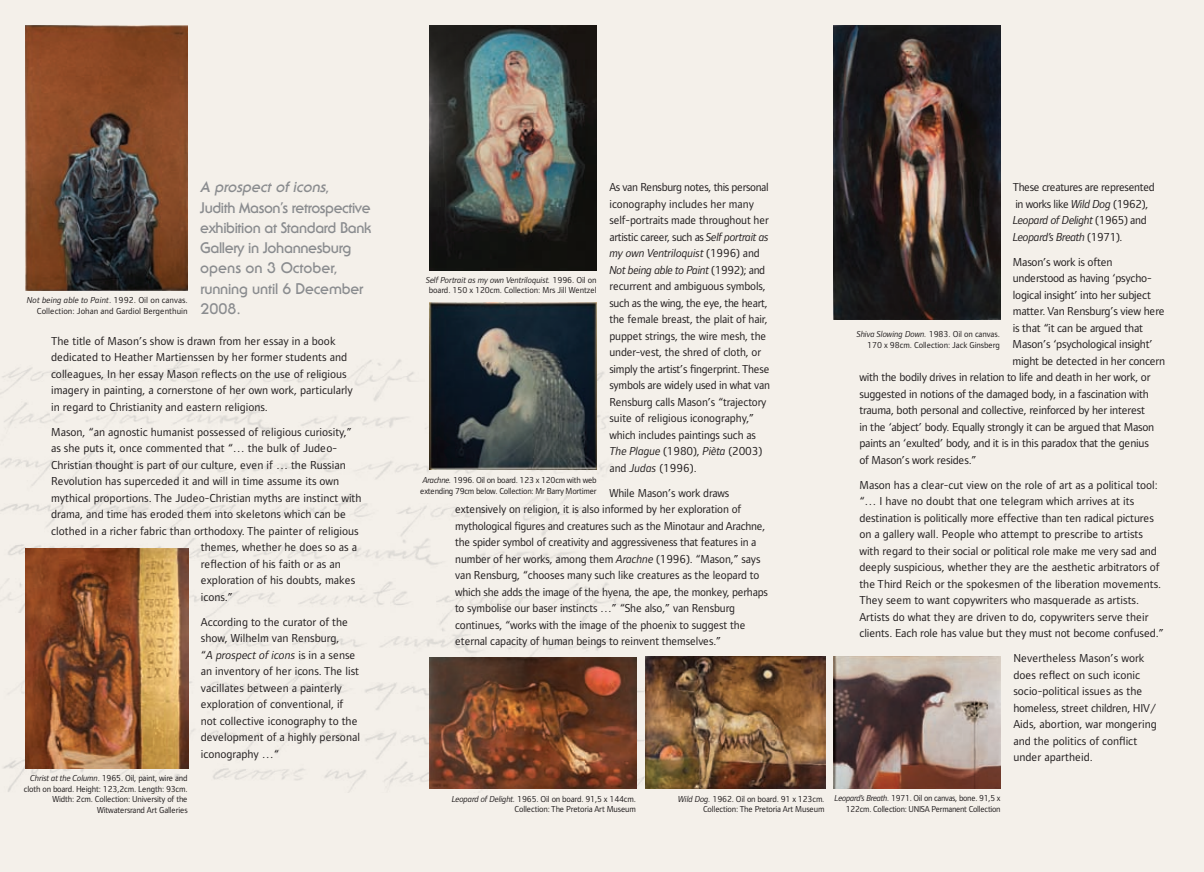
<style>
.page{position:relative;width:1204px;height:872px;background:#fff}
.page>*{position:absolute;margin:0;border:0;box-sizing:border-box;transform-origin:0 0}
.t1{font:700 15px/20.2px "Serif Gothic";letter-spacing:-.025em;color:#8a8c8f}
.t2{font:12px/16.5px "Standard Bank";letter-spacing:-.01em;color:#231f20}
.t3{font:12px/16.5px "Standard Bank";letter-spacing:-.03em;color:#231f20}
.t4{font:9px/10.5px "Standard Bank";letter-spacing:-.02em;color:#231f20;text-align:right}
.t5{font:9px/10.5px "Standard Bank";letter-spacing:-.02em;color:#231f20;text-align:right;scale:.96 1}
.t6{font:9px/10.5px "Standard Bank";color:#231f20;text-align:right}
.s1{font-style:italic}
</style>
<div class="page">
<div style="left:0;top:0;width:1203px;height:872px;background:#f4f0ea"></div>
<img style="left:0;top:326px;width:645px;height:466px">
<img style="left:429px;top:302px;width:167px;height:168px">
<img style="left:833px;top:26px;width:166px;height:294px">
<img style="left:26px;top:548px;width:162px;height:220px">
<img style="left:26px;top:26px;width:161px;height:264px">
<img style="left:429px;top:25px;width:167px;height:245px">
<img style="left:645px;top:657px;width:180px;height:131px">
<img style="left:429px;top:657px;width:207px;height:131px">
<img style="left:833px;top:657px;width:167px;height:131px">
<p class="t6" style="left:27px;top:295px;width:162px"><span class="s1">Not being able to Paint</span>. 1992. Oil on canvas.<br>Collection: Johan and Gardiol Bergenthuin</p>
<p class="t1" style="left:200px;top:177px;width:173px"><span class="s1">A prospect of icons</span>,<br>Judith Mason’s retrospective exhibition at Standard Bank<br>Gallery in Johannesburg opens on 3 October, running until 6 December<br>2008.</p>
<p class="t2" style="left:51px;top:333px;width:303px">The title of Mason’s show is drawn from her essay in a book dedicated to Heather Martienssen by her former students and colleagues, In her essay Mason reflects on the use of religious imagery in painting, a cornerstone of her own work, particularly in regard to Christianity and eastern religions.</p>
<p class="t2" style="left:51px;top:424px;width:302px">Mason, “an agnostic humanist possessed of religious curiosity,”</p>
<p class="t2" style="left:51px;top:440px;width:287px">as she puts it, once commented that “… the bulk of Judeo-</p>
<p class="t2" style="left:51px;top:457px;width:296px">Christian thought is part of our culture, even if … the Russian</p>
<p class="t2" style="left:51px;top:473px;width:290px">Revolution has superceded it and will in time assume its own</p>
<p class="t2" style="left:51px;top:490px;width:312px">mythical proportions. The Judeo-Christian myths are instinct with</p>
<p class="t2" style="left:51px;top:506px;width:296px">drama, and time has eroded them into skeletons which can be</p>
<p class="t2" style="left:51px;top:523px;width:309px">clothed in a richer fabric than orthodoxy. The painter of religious</p>
<p class="t2" style="left:201px;top:539px;width:158px">themes, whether he does so as a</p>
<p class="t2" style="left:201px;top:556px;width:141px">reflection of his faith or as an</p>
<p class="t2" style="left:201px;top:572px;width:156px">exploration of his doubts, makes</p>
<p class="t2" style="left:201px;top:589px;width:34px">icons.”</p>
<p class="t2" style="left:201px;top:614px;width:161px">According to the curator of the show, Wilhelm van Rensburg,<br>“<span class="s1">A prospect of icons</span> is in a sense an inventory of her icons. The list vacillates between a painterly exploration of conventional, if not collective iconography to the development of a highly personal iconography …“</p>
<p class="t4" style="left:24px;top:773px;width:165px"><span class="s1">Christ at the Column</span>. 1965. Oil, paint, wire and cloth on board. Height: 123,2cm. Length: 93cm.<br>Width: 2cm. Collection: University of the Witwatersrand Art Galleries</p>
<p class="t2" style="left:609px;top:179px;width:162px">As van Rensburg notes, this personal iconography includes her many self-portraits made throughout her artistic career, such as <span class="s1">Self portrait as my own Ventriloquist</span> (1996) and <span class="s1">Not being able to Paint</span> (1992); and recurrent and ambiguous symbols, such as the wing, the eye, the heart, the female breast, the plait of hair, puppet strings, the wire mesh, the under-vest, the shred of cloth, or simply the artist’s fingerprint. These symbols are widely used in what van Rensburg calls Mason’s “trajectory suite of religious iconography,” which includes paintings such as <span class="s1">The Plague</span> (1980), <span class="s1">Pièta</span> (2003) and <span class="s1">Judas</span> (1996).</p>
<p class="t2" style="left:455px;top:485px;width:314px;text-indent:154px">While Mason’s work draws extensively on religion, it is also informed by her exploration of mythological figures and creatures such as the Minotaur and Arachne, the spider symbol of creativity and aggressiveness that features in a number of her works, among them <span class="s1">Arachne</span> (1996). “Mason,” says van Rensburg, “chooses many such like creatures as the leopard to which she adds the image of the hyena, the ape, the monkey, perhaps to symbolise our baser instincts …” “She also,” van Rensburg continues, “works with the image of the phoenix to suggest the eternal capacity of human beings to reinvent themselves.”</p>
<p class="t4" style="left:426px;top:275px;width:172px;text-align:center"><span class="s1">Self Portrait as my own Ventriloquist.</span> 1996. Oil on board. 150 x 120cm. Collection: Mrs Jill Wentzel</p>
<p class="t4" style="left:420px;top:475px;width:178px;text-align:left"><span class="s1">Arachne.</span> 1996. Oil on board. 123 x 120cm with web extending 79cm below. Collection: Mr Barry Mortimer</p>
<p class="t3" style="left:1012px;top:179px;width:143px">These creatures are represented in works like <span class="s1">Wild Dog</span> (1962),<br><span class="s1">Leopard of Delight</span> (1965) and<br><span class="s1">Leopard’s Breath</span> (1971).</p>
<p class="t2" style="left:1012px;top:254px;width:101px">Mason’s work is often</p>
<p class="t2" style="left:1012px;top:270px;width:140px">understood as having ‘psycho-</p>
<p class="t2" style="left:1012px;top:287px;width:140px">logical insight’ into her subject</p>
<p class="t2" style="left:1012px;top:303px;width:153px">matter. Van Rensburg’s view here</p>
<p class="t2" style="left:1012px;top:320px;width:132px">is that “it can be argued that</p>
<p class="t2" style="left:1012px;top:336px;width:142px">Mason’s ‘psychological insight’</p>
<p class="t2" style="left:1012px;top:353px;width:154px">might be detected in her concern</p>
<p class="t2" style="left:859px;top:369px;width:292px">with the bodily drives in relation to life and death in her work, or</p>
<p class="t2" style="left:859px;top:386px;width:291px">suggested in notions of the damaged body, in a fascination with</p>
<p class="t2" style="left:859px;top:402px;width:287px">trauma, both personal and collective, reinforced by her interest</p>
<p class="t2" style="left:859px;top:419px;width:296px">in the ‘abject’ body. Equally strongly it can be argued that Mason</p>
<p class="t2" style="left:859px;top:435px;width:291px">paints an ‘exulted’ body, and it is in this paradox that the genius</p>
<p class="t2" style="left:859px;top:452px;width:119px">of Mason’s work resides.”</p>
<p class="t2" style="left:859px;top:477px;width:306px">Mason has a clear-cut view on the role of art as a political tool: “… I have no doubt that one telegram which arrives at its destination is politically more effective than ten radical pictures on a gallery wall. People who attempt to prescribe to artists with regard to their social or political role make me very sad and deeply suspicious, whether they are the aesthetic arbitrators of the Third Reich or the spokesmen of the liberation movements.<br>They seem to want copywriters who masquerade as artists.<br>Artists do what they are driven to do, copywriters serve their clients. Each role has value but they must not become confused.”</p>
<p class="t2" style="left:1013px;top:650px;width:145px">Nevertheless Mason’s work does reflect on such iconic socio-political issues as the homeless, street children, HIV/<br>Aids, abortion, war mongering and the politics of conflict under apartheid.</p>
<p class="t4" style="left:856px;top:329px;width:145px"><span class="s1">Shiva Slowing Down.</span> 1983. Oil on canvas.<br>170 x 98cm. Collection: Jack Ginsberg</p>
<p class="t4" style="left:451px;top:793px;width:186px"><span class="s1">Leopard of Delight.</span> 1965. Oil on board. 91,5 x 144cm.<br>Collection: The Pretoria Art Museum</p>
<p class="t4" style="left:678px;top:793px;width:148px"><span class="s1">Wild Dog.</span> 1962. Oil on board. 91 x 123cm.<br>Collection: The Pretoria Art Museum</p>
<p class="t5" style="left:834px;top:793px;width:174px"><span class="s1">Leopard’s Breath.</span> 1971. Oil on canvas, bone. 91,5 x<br>122cm. Collection: UNISA Permanent Collection</p>
</div>
